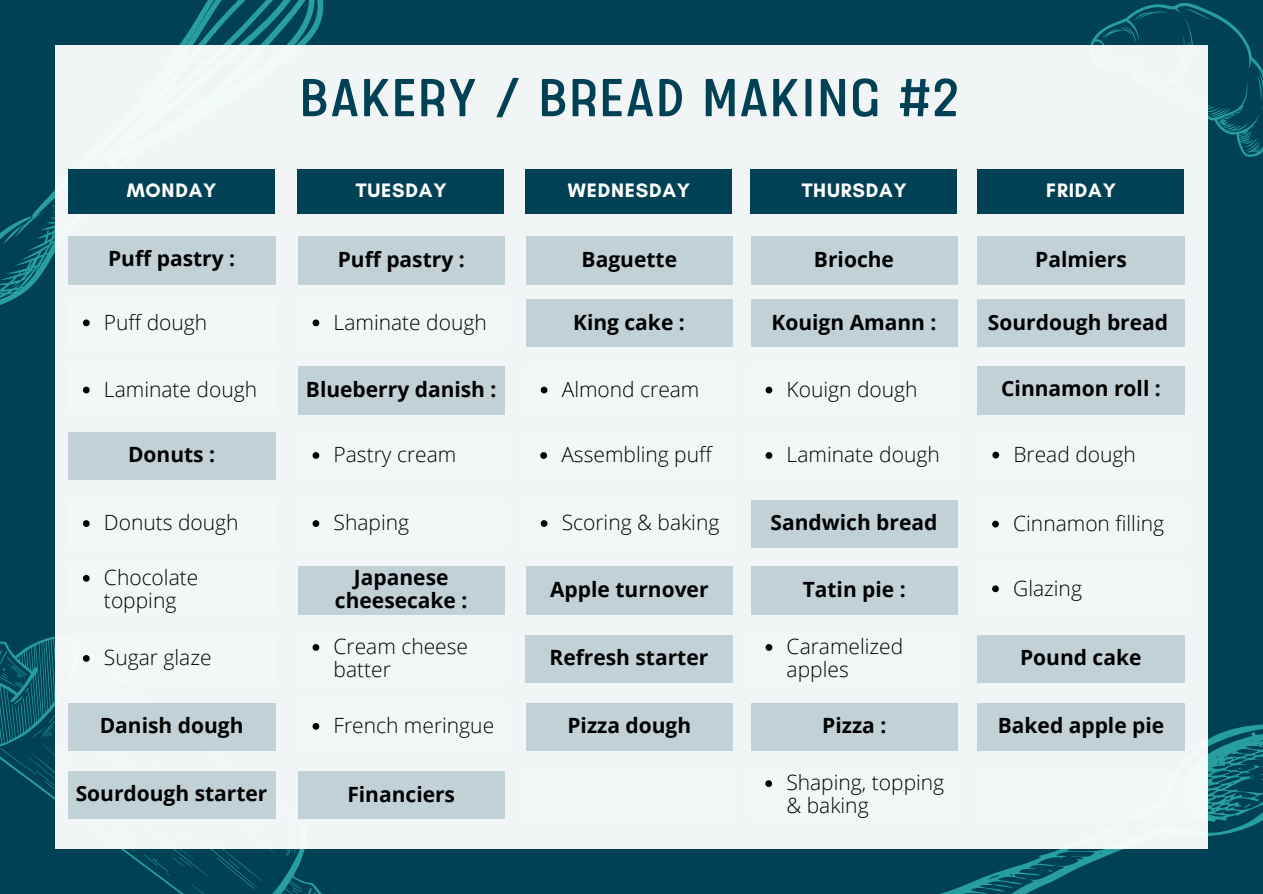
<style>
.page{position:relative;width:1263px;height:894px;background:#fff}
.page>*{position:absolute;margin:0;border:0;box-sizing:border-box;transform-origin:0 0}
.t1{font:54.75px "SUKSA";color:#004155}
.t2{font:700 21px/22.5px "Open Sans";color:#000;text-align:center}
.t3{font:300 21px/22.5px "Open Sans";color:#000}
.t4{font:700 19.8px "Glacial Indifference";letter-spacing:.04em;color:#fff}
</style>
<div class="page">
<div style="left:0;top:0;width:1263px;height:893px;background:#004155"></div>
<svg style="left:0;top:0;width:323px;height:305px"></svg>
<svg style="left:0;top:636px;width:377px;height:257px"></svg>
<svg style="left:864px;top:724px;width:399px;height:169px"></svg>
<svg style="left:1208px;top:729px;width:55px;height:93px"></svg>
<svg style="left:1090px;top:3px;width:173px;height:154px"></svg>
<div style="left:55px;top:46px;width:1153px;height:801px;background:#f2f5f6"></div>
<div style="left:68px;top:169px;width:207px;height:44px;background:#004155"></div>
<div style="left:68px;top:237px;width:207px;height:47px;background:#c1d1d5"></div>
<div style="left:298px;top:169px;width:206px;height:44px;background:#004155"></div>
<div style="left:526px;top:169px;width:206px;height:44px;background:#004155"></div>
<div style="left:751px;top:169px;width:206px;height:44px;background:#004155"></div>
<div style="left:977px;top:169px;width:207px;height:44px;background:#004155"></div>
<div style="left:68px;top:432px;width:207px;height:47px;background:#c1d1d5"></div>
<div style="left:68px;top:771px;width:207px;height:47px;background:#c1d1d5"></div>
<div style="left:68px;top:702px;width:207px;height:48px;background:#c1d1d5"></div>
<div style="left:298px;top:237px;width:207px;height:47px;background:#c1d1d5"></div>
<div style="left:298px;top:366px;width:207px;height:48px;background:#c1d1d5"></div>
<div style="left:298px;top:771px;width:207px;height:47px;background:#c1d1d5"></div>
<div style="left:298px;top:566px;width:207px;height:48px;background:#c1d1d5"></div>
<div style="left:526px;top:237px;width:207px;height:47px;background:#c1d1d5"></div>
<div style="left:526px;top:299px;width:207px;height:48px;background:#c1d1d5"></div>
<div style="left:526px;top:566px;width:207px;height:48px;background:#c1d1d5"></div>
<div style="left:526px;top:635px;width:207px;height:47px;background:#c1d1d5"></div>
<div style="left:526px;top:702px;width:207px;height:48px;background:#c1d1d5"></div>
<div style="left:751px;top:237px;width:207px;height:47px;background:#c1d1d5"></div>
<div style="left:751px;top:299px;width:207px;height:48px;background:#c1d1d5"></div>
<div style="left:751px;top:500px;width:207px;height:47px;background:#c1d1d5"></div>
<div style="left:751px;top:566px;width:207px;height:48px;background:#c1d1d5"></div>
<div style="left:751px;top:702px;width:207px;height:48px;background:#c1d1d5"></div>
<div style="left:978px;top:237px;width:207px;height:47px;background:#c1d1d5"></div>
<div style="left:978px;top:299px;width:207px;height:48px;background:#c1d1d5"></div>
<div style="left:978px;top:366px;width:207px;height:48px;background:#c1d1d5"></div>
<div style="left:977px;top:635px;width:207px;height:47px;background:#c1d1d5"></div>
<div style="left:978px;top:702px;width:207px;height:48px;background:#c1d1d5"></div>
<svg style="left:83px;top:319px;width:7px;height:7px"></svg>
<svg style="left:83px;top:386px;width:7px;height:7px"></svg>
<svg style="left:83px;top:520px;width:7px;height:7px"></svg>
<svg style="left:83px;top:575px;width:7px;height:6px"></svg>
<svg style="left:83px;top:655px;width:7px;height:6px"></svg>
<svg style="left:313px;top:319px;width:6px;height:7px"></svg>
<svg style="left:313px;top:452px;width:6px;height:6px"></svg>
<svg style="left:313px;top:520px;width:6px;height:7px"></svg>
<svg style="left:313px;top:644px;width:6px;height:6px"></svg>
<svg style="left:313px;top:723px;width:6px;height:6px"></svg>
<svg style="left:541px;top:386px;width:6px;height:7px"></svg>
<svg style="left:540px;top:452px;width:7px;height:6px"></svg>
<svg style="left:541px;top:520px;width:6px;height:7px"></svg>
<svg style="left:766px;top:386px;width:6px;height:7px"></svg>
<svg style="left:766px;top:452px;width:6px;height:6px"></svg>
<svg style="left:766px;top:644px;width:6px;height:6px"></svg>
<svg style="left:992px;top:451px;width:7px;height:7px"></svg>
<svg style="left:992px;top:520px;width:7px;height:7px"></svg>
<svg style="left:765px;top:780px;width:7px;height:6px"></svg>
<svg style="left:992px;top:585px;width:7px;height:7px"></svg>
<h1 class="t1" style="left:299px;top:61px;width:662px">BAKERY / BREAD MAKING #2</h1>
<p class="t4" style="left:127px;top:178px;width:91px">MONDAY</p>
<p class="t4" style="left:356px;top:177px;width:92px">TUESDAY</p>
<p class="t4" style="left:568px;top:178px;width:124px">WEDNESDAY</p>
<p class="t4" style="left:802px;top:178px;width:107px">THURSDAY</p>
<p class="t4" style="left:1046px;top:178px;width:71px">FRIDAY</p>
<p class="t2" style="left:108px;top:246px;width:129px">Puff pastry :</p>
<p class="t2" style="left:338px;top:247px;width:129px">Puff pastry :</p>
<p class="t2" style="left:582px;top:247px;width:97px">Baguette</p>
<p class="t2" style="left:814px;top:247px;width:81px">Brioche</p>
<p class="t2" style="left:1035px;top:247px;width:93px">Palmiers</p>
<p class="t3" style="left:104px;top:310px;width:105px">Puff dough</p>
<p class="t3" style="left:334px;top:310px;width:155px">Laminate dough</p>
<p class="t2" style="left:573px;top:310px;width:113px">King cake :</p>
<p class="t2" style="left:771px;top:310px;width:166px">Kouign Amann :</p>
<p class="t2" style="left:988px;top:310px;width:182px">Sourdough bread</p>
<p class="t3" style="left:104px;top:377px;width:155px">Laminate dough</p>
<p class="t2" style="left:306px;top:377px;width:192px">Blueberry danish :</p>
<p class="t3" style="left:562px;top:377px;width:139px">Almond cream</p>
<p class="t3" style="left:787px;top:377px;width:132px">Kouign dough</p>
<p class="t2" style="left:1001px;top:376px;width:161px">Cinnamon roll :</p>
<p class="t2" style="left:128px;top:442px;width:89px">Donuts :</p>
<p class="t3" style="left:334px;top:442px;width:124px">Pastry cream</p>
<p class="t3" style="left:561px;top:442px;width:152px">Assembling puff</p>
<p class="t3" style="left:787px;top:442px;width:155px">Laminate dough</p>
<p class="t3" style="left:1013px;top:442px;width:124px">Bread dough</p>
<p class="t3" style="left:104px;top:510px;width:136px">Donuts dough</p>
<p class="t3" style="left:104px;top:565px;width:96px">Chocolate topping</p>
<p class="t3" style="left:104px;top:645px;width:109px">Sugar glaze</p>
<p class="t2" style="left:100px;top:713px;width:145px">Danish dough</p>
<p class="t3" style="left:334px;top:510px;width:77px">Shaping</p>
<p class="t2" style="left:335px;top:565px;width:134px">Japanese cheesecake :</p>
<p class="t3" style="left:334px;top:634px;width:136px">Cream cheese batter</p>
<p class="t3" style="left:334px;top:713px;width:162px">French meringue</p>
<p class="t3" style="left:562px;top:510px;width:159px">Scoring &amp; baking</p>
<p class="t2" style="left:550px;top:577px;width:160px">Apple turnover</p>
<p class="t2" style="left:550px;top:645px;width:160px">Refresh starter</p>
<p class="t2" style="left:567px;top:713px;width:125px">Pizza dough</p>
<p class="t2" style="left:770px;top:510px;width:168px">Sandwich bread</p>
<p class="t2" style="left:803px;top:577px;width:105px">Tatin pie :</p>
<p class="t3" style="left:787px;top:634px;width:118px">Caramelized apples</p>
<p class="t2" style="left:822px;top:713px;width:66px">Pizza :</p>
<p class="t3" style="left:1013px;top:511px;width:152px">Cinnamon filling</p>
<p class="t3" style="left:1013px;top:576px;width:70px">Glazing</p>
<p class="t2" style="left:1020px;top:645px;width:123px">Pound cake</p>
<p class="t2" style="left:998px;top:713px;width:168px">Baked apple pie</p>
<p class="t2" style="left:76px;top:781px;width:193px">Sourdough starter</p>
<p class="t2" style="left:347px;top:781px;width:109px">Financiers</p>
<p class="t3" style="left:786px;top:770px;width:159px">Shaping, topping &amp; baking</p>
</div>
